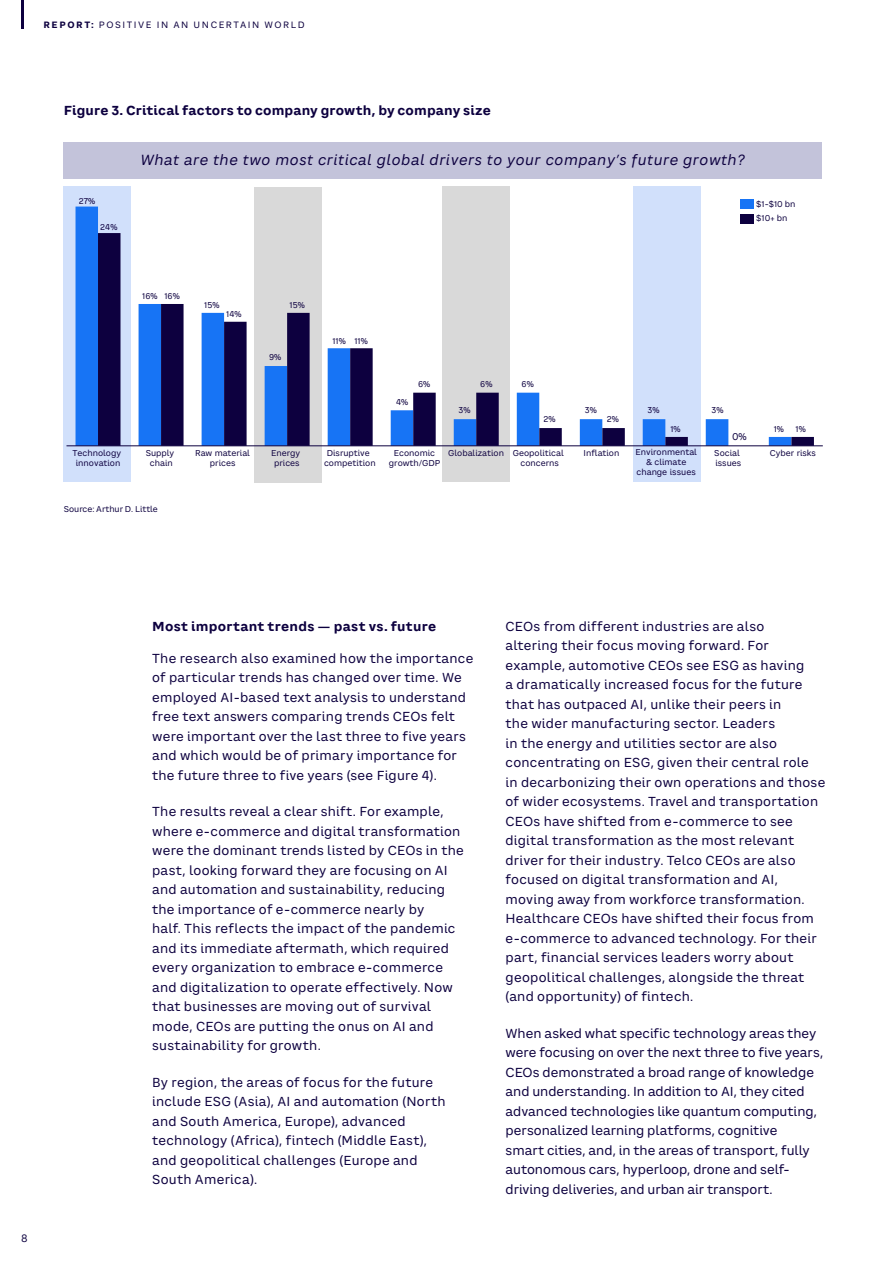
<style>
.page{position:relative;width:893px;height:1263px;background:#fff}
.page>*{position:absolute;margin:0;border:0;box-sizing:border-box;transform-origin:0 0}
.t1{font:italic 14.4px "CA Saygon Text";letter-spacing:.04em;color:#0d003f}
.R6_BODYTEXT_8_5_13{font:12.75px/19.5px "CA Saygon Text";letter-spacing:.02em;color:#0d003f}
.R6_BODYTEXT_8_5_13-2{font:12.75px/19.5px "CA Saygon Text";color:#0d003f}
.R9_IMAGE_TITLE_8_5_13{font:700 12.75px "CA Saygon Text";letter-spacing:.015em;color:#0d003f}
.R5_SUB_HEADING_LEVEL_2_8_5_13{font:700 12.75px "CA Saygon Text";letter-spacing:.025em;color:#0d003f}
.t2{font:10.5px "CA Saygon Text";color:#0d003f}
.t3{font:9.6px "CA Saygon Text";color:#0d003f}
.t4{font:9px "CA Saygon Text";letter-spacing:.17em;color:#0d003f}
.R14_GRAPH_IMAGE_SOURCE_TEXT_5_5_7{font:8.25px/10.1px "CA Saygon Text";letter-spacing:-.005em;color:#0d003f;text-align:center}
.s1{font-weight:700}
</style>
<div class="page">
<div style="left:740px;top:200px;width:13px;height:9px;background:#1774f5"></div>
<div style="left:63px;top:186px;width:68px;height:295px;background:#d1e0fb"></div>
<div style="left:254px;top:187px;width:68px;height:295px;background:#d9d9d9"></div>
<div style="left:443px;top:186px;width:67px;height:295px;background:#d9d9d9"></div>
<div style="left:633px;top:186px;width:67px;height:295px;background:#d1e0fb"></div>
<svg style="left:76px;top:207px;width:678px;height:238px"></svg>
<svg style="left:98px;top:233px;width:716px;height:212px"></svg>
<hr style="left:66px;top:445px;width:757px;height:1px;background:#0d003f">
<div style="left:63px;top:142px;width:759px;height:37px;background:#c3c3da"></div>
<hr style="left:21px;top:0;width:2px;height:28px;background:#0d003f">
<p class="t4" style="left:44px;top:18px;width:263px"><span class="s1">REPORT:</span> POSITIVE IN AN UNCERTAIN WORLD</p>
<p class="R9_IMAGE_TITLE_8_5_13" style="left:64px;top:101px;width:429px">Figure 3. Critical factors to company growth, by company size</p>
<p class="R14_GRAPH_IMAGE_SOURCE_TEXT_5_5_7" style="left:79px;top:196px;width:18px">27%</p>
<p class="R14_GRAPH_IMAGE_SOURCE_TEXT_5_5_7" style="left:100px;top:222px;width:19px">24%</p>
<p class="t1" style="left:140px;top:149px;width:606px">What are the two most critical global drivers to your company’s future growth?</p>
<p class="R14_GRAPH_IMAGE_SOURCE_TEXT_5_5_7" style="left:756px;top:197px;width:41px;line-height:14.2px;text-align:left">$1-$10 bn $10+ bn</p>
<p class="R14_GRAPH_IMAGE_SOURCE_TEXT_5_5_7" style="left:72px;top:447px;width:50px">Technology innovation</p>
<p class="R14_GRAPH_IMAGE_SOURCE_TEXT_5_5_7" style="left:142px;top:291px;width:39px">16% 16%</p>
<p class="R14_GRAPH_IMAGE_SOURCE_TEXT_5_5_7" style="left:204px;top:300px;width:17px">15%</p>
<p class="R14_GRAPH_IMAGE_SOURCE_TEXT_5_5_7" style="left:226px;top:309px;width:17px">14%</p>
<p class="R14_GRAPH_IMAGE_SOURCE_TEXT_5_5_7" style="left:290px;top:300px;width:17px">15%</p>
<p class="R14_GRAPH_IMAGE_SOURCE_TEXT_5_5_7" style="left:269px;top:352px;width:14px">9%</p>
<p class="R14_GRAPH_IMAGE_SOURCE_TEXT_5_5_7" style="left:332px;top:336px;width:37px">11% 11%</p>
<p class="R14_GRAPH_IMAGE_SOURCE_TEXT_5_5_7" style="left:396px;top:397px;width:14px">4%</p>
<p class="R14_GRAPH_IMAGE_SOURCE_TEXT_5_5_7" style="left:418px;top:379px;width:14px">6%</p>
<p class="R14_GRAPH_IMAGE_SOURCE_TEXT_5_5_7" style="left:458px;top:405px;width:13px">3%</p>
<p class="R14_GRAPH_IMAGE_SOURCE_TEXT_5_5_7" style="left:480px;top:379px;width:14px">6%</p>
<p class="R14_GRAPH_IMAGE_SOURCE_TEXT_5_5_7" style="left:522px;top:379px;width:14px">6%</p>
<p class="R14_GRAPH_IMAGE_SOURCE_TEXT_5_5_7" style="left:544px;top:414px;width:14px">2%</p>
<p class="R14_GRAPH_IMAGE_SOURCE_TEXT_5_5_7" style="left:585px;top:405px;width:13px">3%</p>
<p class="R14_GRAPH_IMAGE_SOURCE_TEXT_5_5_7" style="left:607px;top:414px;width:14px">2%</p>
<p class="R14_GRAPH_IMAGE_SOURCE_TEXT_5_5_7" style="left:647px;top:405px;width:13px">3%</p>
<p class="R14_GRAPH_IMAGE_SOURCE_TEXT_5_5_7" style="left:670px;top:424px;width:12px">1%</p>
<p class="R14_GRAPH_IMAGE_SOURCE_TEXT_5_5_7" style="left:711px;top:405px;width:13px">3%</p>
<p class="t3" style="left:732px;top:430px;width:16px">0%</p>
<p class="R14_GRAPH_IMAGE_SOURCE_TEXT_5_5_7" style="left:774px;top:424px;width:12px">1%</p>
<p class="R14_GRAPH_IMAGE_SOURCE_TEXT_5_5_7" style="left:796px;top:424px;width:12px">1%</p>
<p class="R14_GRAPH_IMAGE_SOURCE_TEXT_5_5_7" style="left:146px;top:448px;width:30px">Supply chain</p>
<p class="R14_GRAPH_IMAGE_SOURCE_TEXT_5_5_7" style="left:195px;top:447px;width:56px">Raw material prices</p>
<p class="R14_GRAPH_IMAGE_SOURCE_TEXT_5_5_7" style="left:271px;top:448px;width:31px">Energy prices</p>
<p class="R14_GRAPH_IMAGE_SOURCE_TEXT_5_5_7" style="left:324px;top:447px;width:53px">Disruptive competition</p>
<p class="R14_GRAPH_IMAGE_SOURCE_TEXT_5_5_7" style="left:389px;top:447px;width:53px">Economic growth/GDP</p>
<p class="R14_GRAPH_IMAGE_SOURCE_TEXT_5_5_7" style="left:520px;top:448px;width:45px;text-align:left;text-indent:-72px">Globalization Geopolitical concerns</p>
<p class="R14_GRAPH_IMAGE_SOURCE_TEXT_5_5_7" style="left:583px;top:448px;width:37px">Inflation</p>
<p class="R14_GRAPH_IMAGE_SOURCE_TEXT_5_5_7" style="left:635px;top:447px;width:63px">Environmental &amp; climate change issues</p>
<p class="R14_GRAPH_IMAGE_SOURCE_TEXT_5_5_7" style="left:714px;top:448px;width:29px;text-align:left">Social issues</p>
<p class="R14_GRAPH_IMAGE_SOURCE_TEXT_5_5_7" style="left:770px;top:448px;width:48px">Cyber risks</p>
<p class="R14_GRAPH_IMAGE_SOURCE_TEXT_5_5_7" style="left:64px;top:504px;width:96px">Source: Arthur D. Little</p>
<p class="t2" style="left:21px;top:1230px;width:8px">8</p>
<p class="R5_SUB_HEADING_LEVEL_2_8_5_13" style="left:152px;top:616px;width:286px">Most important trends — past vs. future</p>
<p class="R6_BODYTEXT_8_5_13" style="left:152px;top:648px;width:323px">The research also examined how the importance of particular trends has changed over time. We employed AI-based text analysis to understand free text answers comparing trends CEOs felt were important over the last three to five years and which would be of primary importance for the future three to five years (see Figure 4).</p>
<p class="R6_BODYTEXT_8_5_13" style="left:152px;top:802px;width:313px">The results reveal a clear shift. For example, where e-commerce and digital transformation were the dominant trends listed by CEOs in the past, looking forward they are focusing on AI and automation and sustainability, reducing the importance of e-commerce nearly by<br>half. This reflects the impact of the pandemic and its immediate aftermath, which required every organization to embrace e-commerce and digitalization to operate effectively. Now that businesses are moving out of survival mode, CEOs are putting the onus on AI and sustainability for growth.</p>
<p class="R6_BODYTEXT_8_5_13" style="left:152px;top:1072px;width:295px">By region, the areas of focus for the future include ESG (Asia), AI and automation (North and South America, Europe), advanced technology (Africa), fintech (Middle East), and geopolitical challenges (Europe and South America).</p>
<p class="R6_BODYTEXT_8_5_13" style="left:506px;top:616px;width:321px">CEOs from different industries are also<br>altering their focus moving forward. For example, automotive CEOs see ESG as having<br>a dramatically increased focus for the future that has outpaced AI, unlike their peers in<br>the wider manufacturing sector. Leaders<br>in the energy and utilities sector are also concentrating on ESG, given their central role<br>in decarbonizing their own operations and those of wider ecosystems. Travel and transportation CEOs have shifted from e-commerce to see digital transformation as the most relevant driver for their industry. Telco CEOs are also focused on digital transformation and AI, moving away from workforce transformation.<br>Healthcare CEOs have shifted their focus from e-commerce to advanced technology. For their part, financial services leaders worry about geopolitical challenges, alongside the threat (and opportunity) of fintech.</p>
<p class="R6_BODYTEXT_8_5_13-2" style="left:506px;top:1023px;width:319px">When asked what specific technology areas they were focusing on over the next three to five years, CEOs demonstrated a broad range of knowledge and understanding. In addition to AI, they cited advanced technologies like quantum computing, personalized learning platforms, cognitive<br>smart cities, and, in the areas of transport, fully autonomous cars, hyperloop, drone and self&shy;driving deliveries, and urban air transport.</p>
</div>
